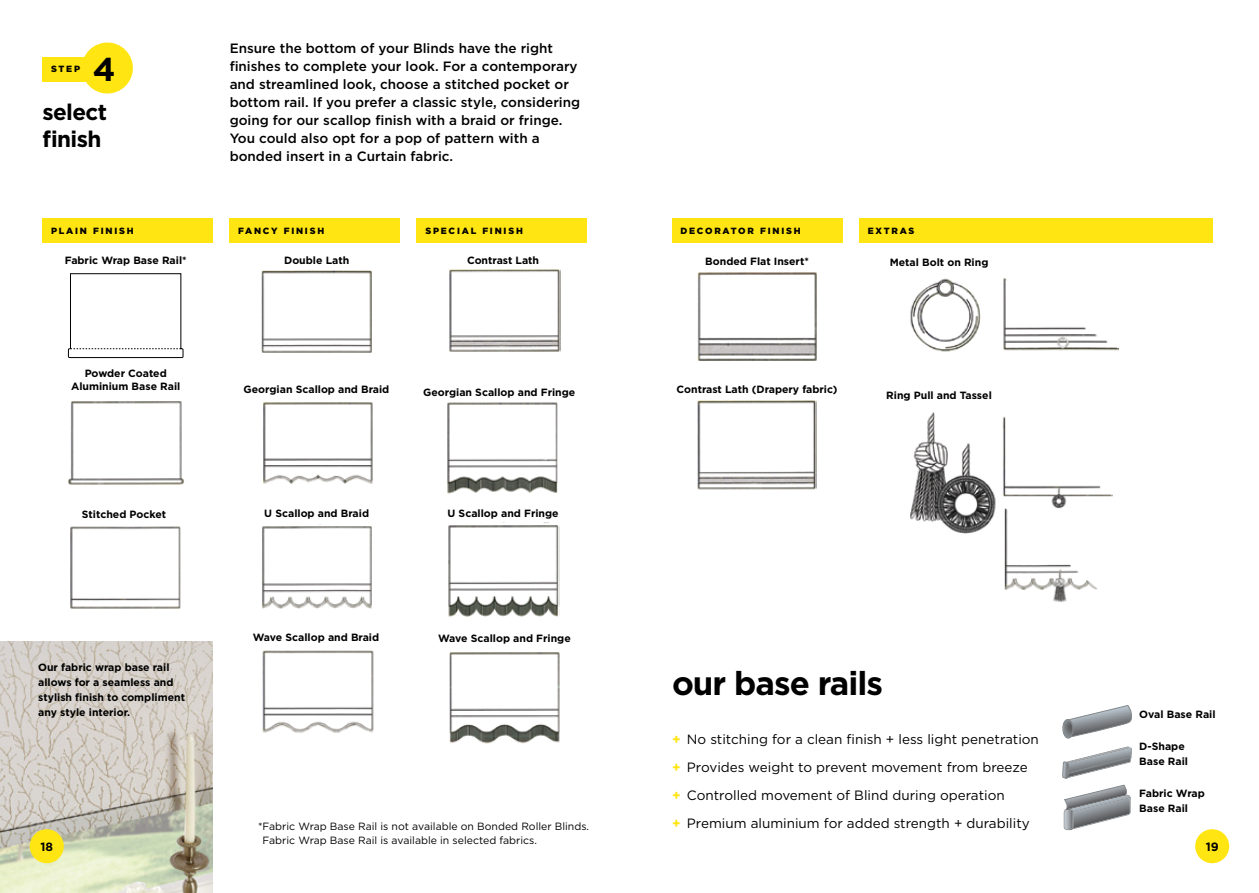
<style>
.page{position:relative;width:1259px;height:893px;background:#fff}
.page>*{position:absolute;margin:0;border:0;box-sizing:border-box;transform-origin:0 0}
.t1{font:700 33px "Gotham";letter-spacing:-.03em;color:#000}
.t2{font:700 22.5px/27px "Gotham";letter-spacing:-.03em;color:#000}
.t3{font:500 13.5px/18px "Gotham";color:#000}
.t4{font:13.5px/28px "Gotham";color:#000}
.t5{font:700 12px "Gotham";color:#000}
.t6{font:700 10.5px/15px "Gotham";color:#000}
.t7{font:10.5px/13.5px "Gotham";color:#000}
.t8{font:900 9px "Gotham";letter-spacing:.2em;color:#000}
.s1{font-weight:700;color:#ffe512}
.s2{color:#fff}
</style>
<div class="page">
<img style="left:0;top:642px;width:213px;height:251px">
<div style="left:30px;top:829px;width:34px;height:34px;background:#ffe512;border-radius:50%"></div>
<div style="left:1195px;top:829px;width:34px;height:34px;background:#ffe512;border-radius:50%"></div>
<img style="left:449px;top:269px;width:111px;height:83px">
<img style="left:261px;top:270px;width:111px;height:83px">
<img style="left:262px;top:524px;width:110px;height:85px">
<img style="left:262px;top:650px;width:112px;height:83px">
<img style="left:448px;top:522px;width:111px;height:95px">
<img style="left:447px;top:402px;width:110px;height:92px">
<img style="left:449px;top:652px;width:111px;height:92px">
<img style="left:70px;top:526px;width:111px;height:83px">
<img style="left:262px;top:402px;width:111px;height:82px">
<img style="left:68px;top:401px;width:116px;height:84px">
<img style="left:910px;top:278px;width:208px;height:74px">
<img style="left:910px;top:412px;width:202px;height:190px">
<svg style="left:68px;top:273px;width:116px;height:85px"></svg>
<svg style="left:1069px;top:705px;width:63px;height:32px"></svg>
<img style="left:1064px;top:720px;width:9px;height:18px">
<div style="left:1062px;top:719px;width:11px;height:19px;border:1px solid #82878a;border-radius:50%"></div>
<svg style="left:1062px;top:746px;width:69px;height:84px"></svg>
<div style="left:43px;top:57px;width:69px;height:25px;background:#ffe512"></div>
<svg style="left:84px;top:42px;width:49px;height:52px"></svg>
<div style="left:230px;top:218px;width:170px;height:25px;background:#ffe512"></div>
<div style="left:43px;top:219px;width:170px;height:24px;background:#ffe512"></div>
<div style="left:417px;top:218px;width:170px;height:25px;background:#ffe512"></div>
<img style="left:697px;top:272px;width:120px;height:89px">
<img style="left:697px;top:400px;width:120px;height:90px">
<div style="left:672px;top:218px;width:170px;height:25px;background:#ffe512"></div>
<div style="left:859px;top:218px;width:353px;height:25px;background:#ffe512"></div>
<p class="t8" style="left:51px;top:64px;width:31px">STEP</p>
<h1 class="t1" style="left:93px;top:48px;width:24px">4</h1>
<h2 class="t2" style="left:43px;top:98px;width:66px">select finish</h2>
<p class="t3" style="left:230px;top:39px;width:352px">Ensure the bottom of your Blinds have the right finishes to complete your look. For a contemporary and streamlined look, choose a stitched pocket or bottom rail. If you prefer a classic style, considering going for our scallop finish with a braid or fringe.<br>You could also opt for a pop of pattern with a bonded insert in a Curtain fabric.</p>
<p class="t8" style="left:51px;top:225px;width:84px">PLAIN FINISH</p>
<p class="t8" style="left:238px;top:225px;width:88px">FANCY FINISH</p>
<p class="t8" style="left:425px;top:225px;width:99px">SPECIAL FINISH</p>
<p class="t6" style="left:65px;top:253px;width:123px">Fabric Wrap Base Rail*</p>
<p class="t6" style="left:71px;top:366px;width:111px;line-height:13.5px;text-align:center">Powder Coated<br>Aluminium Base Rail</p>
<p class="t6" style="left:82px;top:507px;width:86px">Stitched Pocket</p>
<p class="t6" style="left:284px;top:253px;width:67px">Double Lath</p>
<p class="t6" style="left:467px;top:253px;width:74px">Contrast Lath</p>
<p class="t6" style="left:244px;top:382px;width:147px">Georgian Scallop and Braid</p>
<p class="t6" style="left:423px;top:385px;width:154px">Georgian Scallop and Fringe</p>
<p class="t6" style="left:264px;top:506px;width:106px">U Scallop and Braid</p>
<p class="t6" style="left:447px;top:506px;width:113px">U Scallop and Fringe</p>
<p class="t6" style="left:253px;top:630px;width:128px">Wave Scallop and Braid</p>
<p class="t6" style="left:438px;top:631px;width:134px">Wave Scallop and Fringe</p>
<p class="t8" style="left:680px;top:225px;width:122px">DECORATOR FINISH</p>
<p class="t8" style="left:867px;top:225px;width:48px">EXTRAS</p>
<p class="t6" style="left:705px;top:254px;width:105px">Bonded Flat Insert*</p>
<p class="t6" style="left:676px;top:382px;width:163px">Contrast Lath (Drapery fabric)</p>
<p class="t6" style="left:889px;top:255px;width:100px">Metal Bolt on Ring</p>
<p class="t6" style="left:886px;top:388px;width:107px">Ring Pull and Tassel</p>
<p class="t6" style="left:38px;top:660px;width:148px">Our fabric wrap base rail allows for a seamless and stylish finish to compliment any style interior.</p>
<h1 class="t1" style="left:672px;top:662px;width:212px">our base rails</h1>
<p class="t6" style="left:1139px;top:706px;width:78px">Oval Base Rail</p>
<p class="t6" style="left:1139px;top:738px;width:50px">D-Shape<br>Base Rail</p>
<p class="t6" style="left:1139px;top:785px;width:67px">Fabric Wrap<br>Base Rail</p>
<p class="t4" style="left:672px;top:725px;width:368px"><span class="s1">+</span> No stitching for a clean finish + less light penetration <span class="s1">+</span> Provides weight to prevent movement from breeze <span class="s1">+</span> Controlled movement of Blind during operation<br><span class="s1">+</span> Premium aluminium for added strength + durability</p>
<p class="t7" style="left:258px;top:819px;width:333px">*Fabric Wrap Base Rail is not available on Bonded Roller Blinds. <span class="s2">*</span>Fabric Wrap Base Rail is available in selected fabrics.</p>
<p class="t5" style="left:40px;top:839px;width:14px">18</p>
<p class="t5" style="left:1205px;top:839px;width:15px">19</p>
</div>
